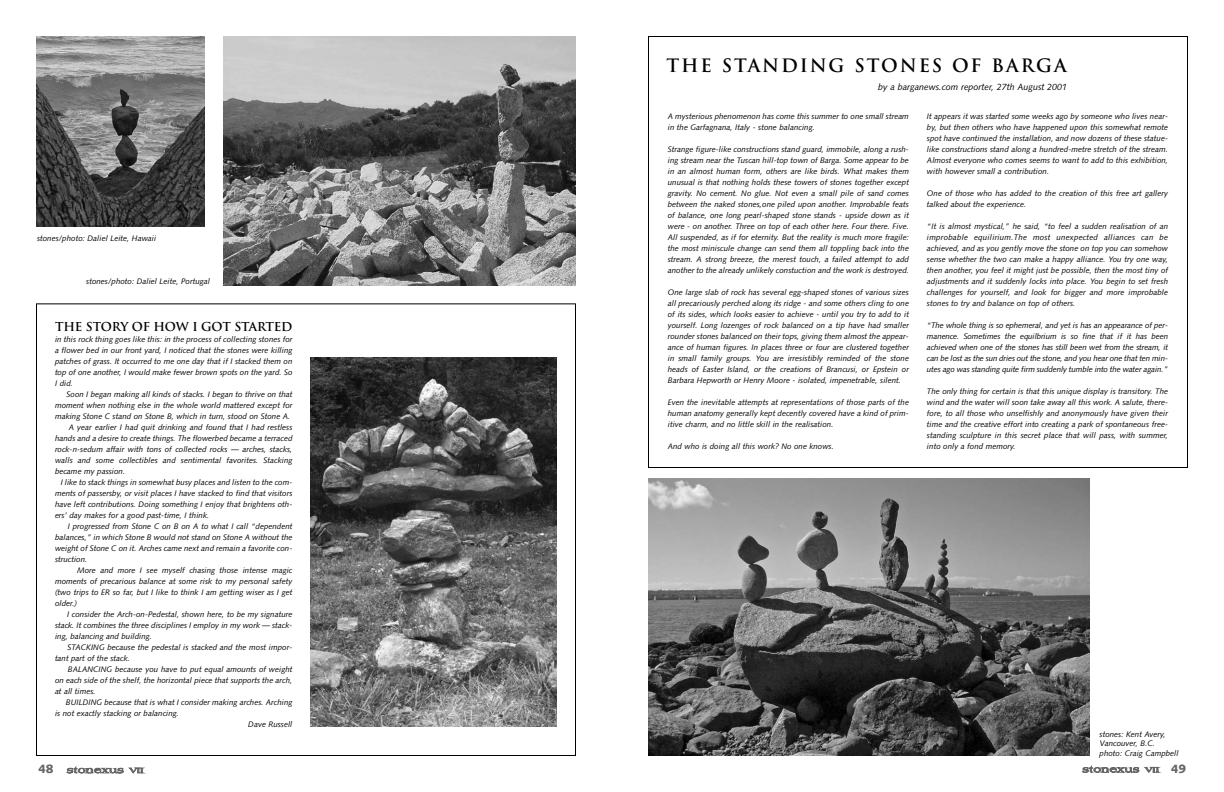
<style>
.page{position:relative;width:1224px;height:792px;background:#fff}
.page>*{position:absolute;margin:0;border:0;box-sizing:border-box;transform-origin:0 0}
.t1{font:700 18px "Trajan";letter-spacing:.105em;color:#000}
.t2{font:700 12px "Trajan";letter-spacing:-.015em;color:#000}
.t3{font:italic 9px "Syntax";color:#000}
.t4{font:italic 8px/11px "Syntax";color:#000;text-align:justify}
.t5{font:7px "Jade Extended";letter-spacing:.1em;color:#666}
.s1{font-family:"Syntax";font-weight:900;font-size:12px}
.s2{font-size:6px}
</style>
<div class="page">
<img style="left:310px;top:357px;width:247px;height:369px">
<img style="left:223px;top:36px;width:353px;height:249px">
<img style="left:648px;top:479px;width:441px;height:277px">
<img style="left:36px;top:36px;width:168px;height:190px">
<p class="t4" style="left:37px;top:233px;width:121px">stones/photo: Daliel Leite, Hawaii</p>
<p class="t4" style="left:86px;top:277px;width:125px">stones/photo: Daliel Leite, Portugal</p>
<h2 class="t2" style="left:55px;top:320px;width:239px">THE STORY OF HOW I GOT STARTED</h2>
<p class="t4" style="left:55px;top:335px;width:239px">in this rock thing goes like this: in the process of collecting stones for a flower bed in our front yard, I noticed that the stones were killing patches of grass. It occurred to me one day that if I stacked them on top of one another, I would make fewer brown spots on the yard. So I did.</p>
<p class="t4" style="left:67px;top:390px;width:227px">Soon I began making all kinds of stacks. I began to thrive on that</p>
<p class="t4" style="left:55px;top:401px;width:239px">moment when nothing else in the whole world mattered except for</p>
<p class="t4" style="left:55px;top:412px;width:237px">making Stone C stand on Stone B, which in turn, stood on Stone A.</p>
<p class="t4" style="left:69px;top:423px;width:225px">A year earlier I had quit drinking and found that I had restless</p>
<p class="t4" style="left:55px;top:434px;width:239px">hands and a desire to create things. The flowerbed became a terraced</p>
<p class="t4" style="left:55px;top:445px;width:239px">rock-n-sedum affair with tons of collected rocks — arches, stacks,</p>
<p class="t4" style="left:55px;top:456px;width:239px">walls and some collectibles and sentimental favorites. Stacking</p>
<p class="t4" style="left:55px;top:467px;width:72px">became my passion.</p>
<p class="t4" style="left:61px;top:478px;width:233px">I like to stack things in somewhat busy places and listen to the com-</p>
<p class="t4" style="left:55px;top:489px;width:239px">ments of passersby, or visit places I have stacked to find that visitors</p>
<p class="t4" style="left:55px;top:500px;width:239px">have left contributions. Doing something I enjoy that brightens oth-</p>
<p class="t4" style="left:55px;top:511px;width:156px">ers’ day makes for a good past-time, I think.</p>
<p class="t4" style="left:68px;top:522px;width:226px">I progressed from Stone C on B on A to what I call “dependent</p>
<p class="t4" style="left:55px;top:533px;width:239px">balances,” in which Stone B would not stand on Stone A without the</p>
<p class="t4" style="left:55px;top:544px;width:239px">weight of Stone C on it. Arches came next and remain a favorite con-</p>
<p class="t4" style="left:55px;top:555px;width:34px">struction.</p>
<p class="t4" style="left:77px;top:566px;width:217px">More and more I see myself chasing those intense magic</p>
<p class="t4" style="left:55px;top:577px;width:239px">moments of precarious balance at some risk to my personal safety</p>
<p class="t4" style="left:55px;top:588px;width:239px">(two trips to ER so far, but I like to think I am getting wiser as I get</p>
<p class="t4" style="left:55px;top:599px;width:24px">older.)</p>
<p class="t4" style="left:67px;top:610px;width:227px">I consider the Arch-on-Pedestal, shown here, to be my signature</p>
<p class="t4" style="left:55px;top:621px;width:239px">stack. It combines the three disciplines I employ in my work — stack-</p>
<p class="t4" style="left:55px;top:632px;width:99px">ing, balancing and building.</p>
<p class="t4" style="left:68px;top:643px;width:226px">STACKING because the pedestal is stacked and the most impor-</p>
<p class="t4" style="left:55px;top:654px;width:77px">tant part of the stack.</p>
<p class="t4" style="left:68px;top:665px;width:226px">BALANCING because you have to put equal amounts of weight</p>
<p class="t4" style="left:55px;top:676px;width:239px">on each side of the shelf, the horizontal piece that supports the arch,</p>
<p class="t4" style="left:55px;top:687px;width:42px">at all times.</p>
<p class="t4" style="left:66px;top:698px;width:228px">BUILDING because that is what I consider making arches. Arching</p>
<p class="t4" style="left:55px;top:709px;width:126px">is not exactly stacking or balancing.</p>
<p class="t4" style="left:248px;top:720px;width:46px">Dave Russell</p>
<h1 class="t1" style="left:666px;top:56px;width:402px">THE STANDING STONES OF BARGA</h1>
<p class="t3" style="left:878px;top:83px;width:191px">by a barganews.com reporter, 27th August 2001</p>
<p class="t4" style="left:668px;top:112px;width:243px">A mysterious phenomenon has come this summer to one small stream in the Garfagnana, Italy - stone balancing.</p>
<p class="t4" style="left:668px;top:145px;width:243px">Strange figure-like constructions stand guard, immobile, along a rush&shy;ing stream near the Tuscan hill-top town of Barga. Some appear to be in an almost human form, others are like birds. What makes them unusual is that nothing holds these towers of stones together except gravity. No cement. No glue. Not even a small pile of sand comes between the naked stones,one piled upon another. Improbable feats of balance, one long pearl-shaped stone stands - upside down as it were - on another. Three on top of each other here. Four there. Five.<br>All suspended, as if for eternity. But the reality is much more fragile: the most miniscule change can send them all toppling back into the stream. A strong breeze, the merest touch, a failed attempt to add another to the already unlikely constuction and the work is destroyed.</p>
<p class="t4" style="left:668px;top:288px;width:243px">One large slab of rock has several egg-shaped stones of various sizes all precariously perched along its ridge - and some others cling to one of its sides, which looks easier to achieve - until you try to add to it yourself. Long lozenges of rock balanced on a tip have had smaller rounder stones balanced on their tops, giving them almost the appear&shy;ance of human figures. In places three or four are clustered together in small family groups. You are irresistibly reminded of the stone heads of Easter Island, or the creations of Brancusi, or Epstein or Barbara Hepworth or Henry Moore - isolated, impenetrable, silent.</p>
<p class="t4" style="left:668px;top:398px;width:243px">Even the inevitable attempts at representations of those parts of the human anatomy generally kept decently covered have a kind of prim&shy;itive charm, and no little skill in the realisation.</p>
<p class="t4" style="left:668px;top:442px;width:168px">And who is doing all this work? No one knows.</p>
<p class="t4" style="left:927px;top:112px;width:243px">It appears it was started some weeks ago by someone who lives near&shy;by, but then others who have happened upon this somewhat remote spot have continued the installation, and now dozens of these statue&shy;like constructions stand along a hundred-metre stretch of the stream.<br>Almost everyone who comes seems to want to add to this exhibition, with however small a contribution.</p>
<p class="t4" style="left:927px;top:189px;width:243px">One of those who has added to the creation of this free art gallery talked about the experience.</p>
<p class="t4" style="left:927px;top:222px;width:243px">“It is almost mystical,” he said, “to feel a sudden realisation of an improbable equilirium.The most unexpected alliances can be achieved, and as you gently move the stone on top you can somehow sense whether the two can make a happy alliance. You try one way, then another, you feel it might just be possible, then the most tiny of adjustments and it suddenly locks into place. You begin to set fresh challenges for yourself, and look for bigger and more improbable stones to try and balance on top of others.</p>
<p class="t4" style="left:927px;top:321px;width:243px">“The whole thing is so ephemeral, and yet is has an appearance of per&shy;manence. Sometimes the equilbrium is so fine that if it has been achieved when one of the stones has still been wet from the stream, it can be lost as the sun dries out the stone, and you hear one that ten min&shy;utes ago was standing quite firm suddenly tumble into the water again.”</p>
<p class="t4" style="left:927px;top:387px;width:243px">The only thing for certain is that this unique display is transitory. The wind and the water will soon take away all this work. A salute, there&shy;fore, to all those who unselfishly and anonymously have given their time and the creative effort into creating a park of spontaneous free&shy;standing sculpture in this secret place that will pass, with summer, into only a fond memory.</p>
<p class="t4" style="left:1100px;top:730px;width:81px;line-height:9.6px;text-align:left">stones: Kent Avery,<br>Vancouver, B.C. photo: Craig Campbell</p>
<p class="t5" style="left:38px;top:767px;width:107px"><span class="s1">48</span> stonexus <span class="s2">VII</span></p>
<p class="t5" style="left:1083px;top:766px;width:105px">stonexus <span class="s2">VII</span> <span class="s1">49</span></p>
</div>
